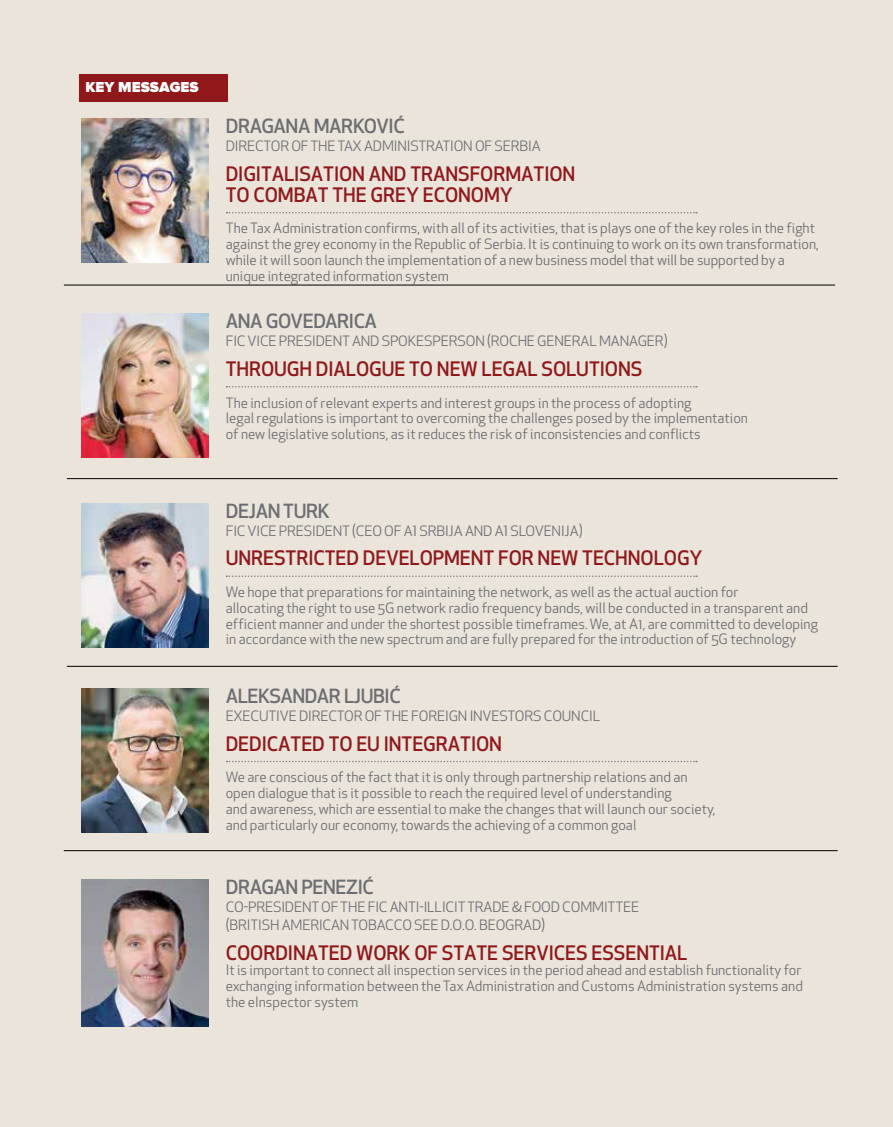
<style>
.page{position:relative;width:893px;height:1127px;background:#eae4db}
.page>*{position:absolute;margin:0;border:0;box-sizing:border-box;transform-origin:0 0}
.t1{font:500 19.5px/21px "Apex New";letter-spacing:-.005em;color:#90181b}
.t2{font:500 19.05px "Apex New";letter-spacing:-.02em;color:#6d6e71}
.t3{font:900 15px "Proxima Nova";color:#fff}
.t4{font:13.95px/15.8px "Apex New";color:#6d6e71}
</style>
<div class="page">
<svg style="left:226px;top:212px;width:471px;height:1px"></svg>
<svg style="left:226px;top:386px;width:471px;height:1px"></svg>
<svg style="left:226px;top:575px;width:471px;height:2px"></svg>
<svg style="left:226px;top:761px;width:471px;height:1px"></svg>
<img style="left:81px;top:314px;width:127px;height:144px">
<img style="left:81px;top:119px;width:127px;height:144px">
<img style="left:81px;top:503px;width:127px;height:144px">
<img style="left:81px;top:689px;width:127px;height:143px">
<div style="left:79px;top:75px;width:149px;height:27px;background:#90181b"></div>
<img style="left:81px;top:879px;width:127px;height:147px">
<hr style="left:64px;top:285px;width:771px;height:1px;background:#000">
<hr style="left:67px;top:478px;width:771px;height:1px;background:#000">
<hr style="left:67px;top:666px;width:771px;height:1px;background:#000">
<hr style="left:64px;top:850px;width:774px;height:1px;background:#000">
<p class="t3" style="left:85px;top:79px;width:115px">KEY MESSAGES</p>
<h2 class="t2" style="left:226px;top:114px;width:181px">DRAGANA MARKOVIĆ</h2>
<p class="t4" style="left:226px;top:138px;width:316px">DIRECTOR OF THE TAX ADMINISTRATION OF SERBIA</p>
<h1 class="t1" style="left:226px;top:163px;width:351px">DIGITALISATION AND TRANSFORMATION<br>TO COMBAT THE GREY ECONOMY</h1>
<p class="t4" style="left:226px;top:220px;width:595px">The Tax Administration confirms, with all of its activities, that is plays one of the key roles in the fight against the grey economy in the Republic of Serbia. It is continuing to work on its own transformation, while it will soon launch the implementation of a new business model that will be supported by a unique integrated information system</p>
<h2 class="t2" style="left:226px;top:309px;width:153px">ANA GOVEDARICA</h2>
<p class="t4" style="left:226px;top:333px;width:443px">FIC VICE PRESIDENT AND SPOKESPERSON (ROCHE GENERAL MANAGER)</p>
<h1 class="t1" style="left:226px;top:358px;width:418px">THROUGH DIALOGUE TO NEW LEGAL SOLUTIONS</h1>
<p class="t4" style="left:226px;top:394px;width:524px">The inclusion of relevant experts and interest groups in the process of adopting<br>legal regulations is important to overcoming the challenges posed by the implementation of new legislative solutions, as it reduces the risk of inconsistencies and conflicts</p>
<h2 class="t2" style="left:226px;top:498px;width:106px">DEJAN TURK</h2>
<p class="t4" style="left:226px;top:523px;width:358px">FIC VICE PRESIDENT (CEO OF A1 SRBIJA AND A1 SLOVENIJA)</p>
<h1 class="t1" style="left:226px;top:547px;width:478px">UNRESTRICTED DEVELOPMENT FOR NEW TECHNOLOGY</h1>
<p class="t4" style="left:226px;top:584px;width:594px">We hope that preparations for maintaining the network, as well as the actual auction for<br>allocating the right to use 5G network radio frequency bands, will be conducted in a transparent and efficient manner and under the shortest possible timeframes. We, at A1, are committed to developing in accordance with the new spectrum and are fully prepared for the introduction of 5G technology</p>
<h2 class="t2" style="left:226px;top:683px;width:177px">ALEKSANDAR LJUBIĆ</h2>
<p class="t4" style="left:226px;top:708px;width:376px">EXECUTIVE DIRECTOR OF THE FOREIGN INVESTORS COUNCIL</p>
<h1 class="t1" style="left:226px;top:733px;width:278px">DEDICATED TO EU INTEGRATION</h1>
<p class="t4" style="left:226px;top:769px;width:491px">We are conscious of the fact that it is only through partnership relations and an open dialogue that is it possible to reach the required level of understanding<br>and awareness, which are essential to make the changes that will launch our society, and particularly our economy, towards the achieving of a common goal</p>
<h2 class="t2" style="left:226px;top:874px;width:150px">DRAGAN PENEZIĆ</h2>
<p class="t4" style="left:226px;top:898px;width:415px;line-height:18px">CO-PRESIDENT OF THE FIC ANTI-ILLICIT TRADE &amp; FOOD COMMITTEE (BRITISH AMERICAN TOBACCO SEE D.O.O. BEOGRAD)</p>
<h1 class="t1" style="left:226px;top:941px;width:463px">COORDINATED WORK OF STATE SERVICES ESSENTIAL</h1>
<p class="t4" style="left:226px;top:962px;width:579px;text-align:justify">It is important to connect all inspection services in the period ahead and establish functionality for exchanging information between the Tax Administration and Customs Administration systems and the eInspector system</p>
</div>
